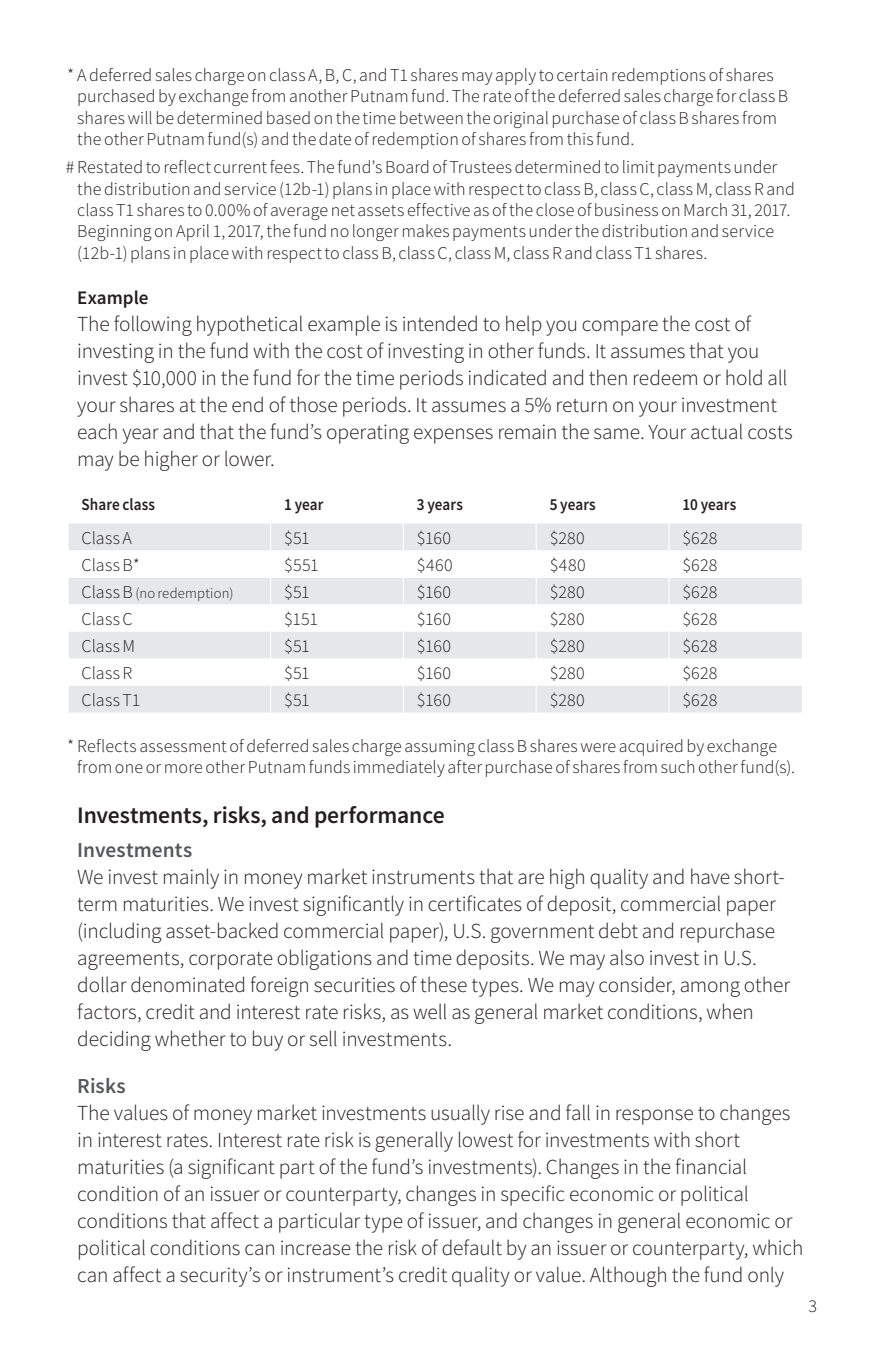
<style>
.page{position:relative;width:871px;height:1357px;background:#fff}
.page>*{position:absolute;margin:0;border:0;box-sizing:border-box;transform-origin:0 0}
.SubHead_1{font:600 23.62px "Source Sans Pro";letter-spacing:-.005em;color:#231f20}
.Text{font:300 21.38px/27px "Source Sans Pro";letter-spacing:-.005em;color:#231f20}
.SubHead_2{font:600 21.38px "Source Sans Pro";letter-spacing:.005em;color:#57585a}
.SubHead_3{font:600 19.12px "Source Sans Pro";color:#231f20}
.Foot_symbol2{font:300 18px/21.4px "Source Sans Pro";letter-spacing:.005em;color:#231f20}
.Table_Left{font:300 18px "Source Sans Pro";letter-spacing:.005em;color:#231f20}
.Folio_Right{font:300 18px "Source Sans Pro";color:#231f20}
.Table_ColHd_Left{font:600 16.88px "Source Sans Pro";letter-spacing:.005em;color:#231f20;scale:.9 1}
.Table_Left-2{font:300 14.62px "Source Sans Pro";letter-spacing:.015em;color:#231f20}
.s1{font-size:18px}
</style>
<div class="page">
<div style="left:69px;top:523px;width:733px;height:189px;background:#e6e7e9"></div>
<svg style="left:69px;top:550px;width:733px;height:135px"></svg>
<svg style="left:270px;top:523px;width:1px;height:189px"></svg>
<svg style="left:403px;top:523px;width:1px;height:189px"></svg>
<svg style="left:536px;top:523px;width:1px;height:189px"></svg>
<svg style="left:668px;top:523px;width:1px;height:189px"></svg>
<p class="Foot_symbol2" style="left:77px;top:64px;width:712px;text-indent:-10px">* A deferred sales charge on class A, B, C, and T1 shares may apply to certain redemptions of shares purchased by exchange from another Putnam fund. The rate of the deferred sales charge for class B shares will be determined based on the time between the original purchase of class B shares from the other Putnam fund(s) and the date of redemption of shares from this fund.</p>
<p class="Foot_symbol2" style="left:77px;top:157px;width:719px;text-indent:-12px"># Restated to reflect current fees. The fund’s Board of Trustees determined to limit payments under the distribution and service (12b-1) plans in place with respect to class B, class C, class M, class R and class T1 shares to 0.00% of average net assets effective as of the close of business on March 31, 2017.<br>Beginning on April 1, 2017, the fund no longer makes payments under the distribution and service (12b-1) plans in place with respect to class B, class C, class M, class R and class T1 shares.</p>
<p class="SubHead_3" style="left:77px;top:285px;width:73px">Example</p>
<p class="Text" style="left:77px;top:310px;width:717px">The following hypothetical example is intended to help you compare the cost of investing in the fund with the cost of investing in other funds. It assumes that you invest $10,000 in the fund for the time periods indicated and then redeem or hold all your shares at the end of those periods. It assumes a 5% return on your investment each year and that the fund’s operating expenses remain the same. Your actual costs may be higher or lower.</p>
<p class="Table_ColHd_Left" style="left:82px;top:493px;width:83px">Share class</p>
<p class="Table_ColHd_Left" style="left:284px;top:493px;width:45px">1 year</p>
<p class="Table_ColHd_Left" style="left:417px;top:493px;width:53px">3 years</p>
<p class="Table_ColHd_Left" style="left:550px;top:493px;width:53px">5 years</p>
<p class="Table_ColHd_Left" style="left:682px;top:493px;width:61px">10 years</p>
<p class="Table_Left" style="left:82px;top:527px;width:52px">Class A</p>
<p class="Table_Left" style="left:284px;top:527px;width:27px">$51</p>
<p class="Table_Left" style="left:417px;top:527px;width:36px">$160</p>
<p class="Table_Left" style="left:550px;top:527px;width:37px">$280</p>
<p class="Table_Left" style="left:682px;top:527px;width:37px">$628</p>
<p class="Table_Left" style="left:82px;top:554px;width:60px">Class B*</p>
<p class="Table_Left" style="left:284px;top:554px;width:36px">$551</p>
<p class="Table_Left" style="left:417px;top:554px;width:37px">$460</p>
<p class="Table_Left" style="left:550px;top:554px;width:38px">$480</p>
<p class="Table_Left" style="left:682px;top:554px;width:37px">$628</p>
<p class="Table_Left-2" style="left:82px;top:584px;width:153px"><span class="s1">Class B</span> (no redemption)</p>
<p class="Table_Left" style="left:284px;top:581px;width:27px">$51</p>
<p class="Table_Left" style="left:417px;top:581px;width:36px">$160</p>
<p class="Table_Left" style="left:550px;top:581px;width:37px">$280</p>
<p class="Table_Left" style="left:682px;top:581px;width:37px">$628</p>
<p class="Table_Left" style="left:82px;top:608px;width:53px">Class C</p>
<p class="Table_Left" style="left:284px;top:608px;width:35px">$151</p>
<p class="Table_Left" style="left:417px;top:608px;width:36px">$160</p>
<p class="Table_Left" style="left:550px;top:608px;width:37px">$280</p>
<p class="Table_Left" style="left:682px;top:608px;width:37px">$628</p>
<p class="Table_Left" style="left:82px;top:635px;width:55px">Class M</p>
<p class="Table_Left" style="left:284px;top:635px;width:27px">$51</p>
<p class="Table_Left" style="left:417px;top:635px;width:36px">$160</p>
<p class="Table_Left" style="left:550px;top:635px;width:37px">$280</p>
<p class="Table_Left" style="left:682px;top:635px;width:37px">$628</p>
<p class="Table_Left" style="left:82px;top:662px;width:52px">Class R</p>
<p class="Table_Left" style="left:284px;top:662px;width:27px">$51</p>
<p class="Table_Left" style="left:417px;top:662px;width:36px">$160</p>
<p class="Table_Left" style="left:550px;top:662px;width:37px">$280</p>
<p class="Table_Left" style="left:682px;top:662px;width:37px">$628</p>
<p class="Table_Left" style="left:82px;top:689px;width:60px">Class T1</p>
<p class="Table_Left" style="left:284px;top:689px;width:27px">$51</p>
<p class="Table_Left" style="left:417px;top:689px;width:36px">$160</p>
<p class="Table_Left" style="left:550px;top:689px;width:37px">$280</p>
<p class="Table_Left" style="left:682px;top:689px;width:37px">$628</p>
<p class="Foot_symbol2" style="left:77px;top:735px;width:719px;text-indent:-10px">* Reflects assessment of deferred sales charge assuming class B shares were acquired by exchange from one or more other Putnam funds immediately after purchase of shares from such other fund(s).</p>
<p class="SubHead_1" style="left:77px;top:799px;width:369px">Investments, risks, and performance</p>
<p class="SubHead_2" style="left:77px;top:835px;width:117px">Investments</p>
<p class="Text" style="left:77px;top:863px;width:714px">We invest mainly in money market instruments that are high quality and have short&shy;term maturities. We invest significantly in certificates of deposit, commercial paper (including asset-backed commercial paper), U.S. government debt and repurchase agreements, corporate obligations and time deposits. We may also invest in U.S. dollar denominated foreign securities of these types. We may consider, among other factors, credit and interest rate risks, as well as general market conditions, when deciding whether to buy or sell investments.</p>
<p class="SubHead_2" style="left:77px;top:1072px;width:50px">Risks</p>
<p class="Text" style="left:77px;top:1099px;width:727px">The values of money market investments usually rise and fall in response to changes in interest rates. Interest rate risk is generally lowest for investments with short maturities (a significant part of the fund’s investments). Changes in the financial condition of an issuer or counterparty, changes in specific economic or political conditions that affect a particular type of issuer, and changes in general economic or political conditions can increase the risk of default by an issuer or counterparty, which can affect a security’s or instrument’s credit quality or value. Although the fund only</p>
<p class="Folio_Right" style="left:808px;top:1295px;width:10px">3</p>
</div>
